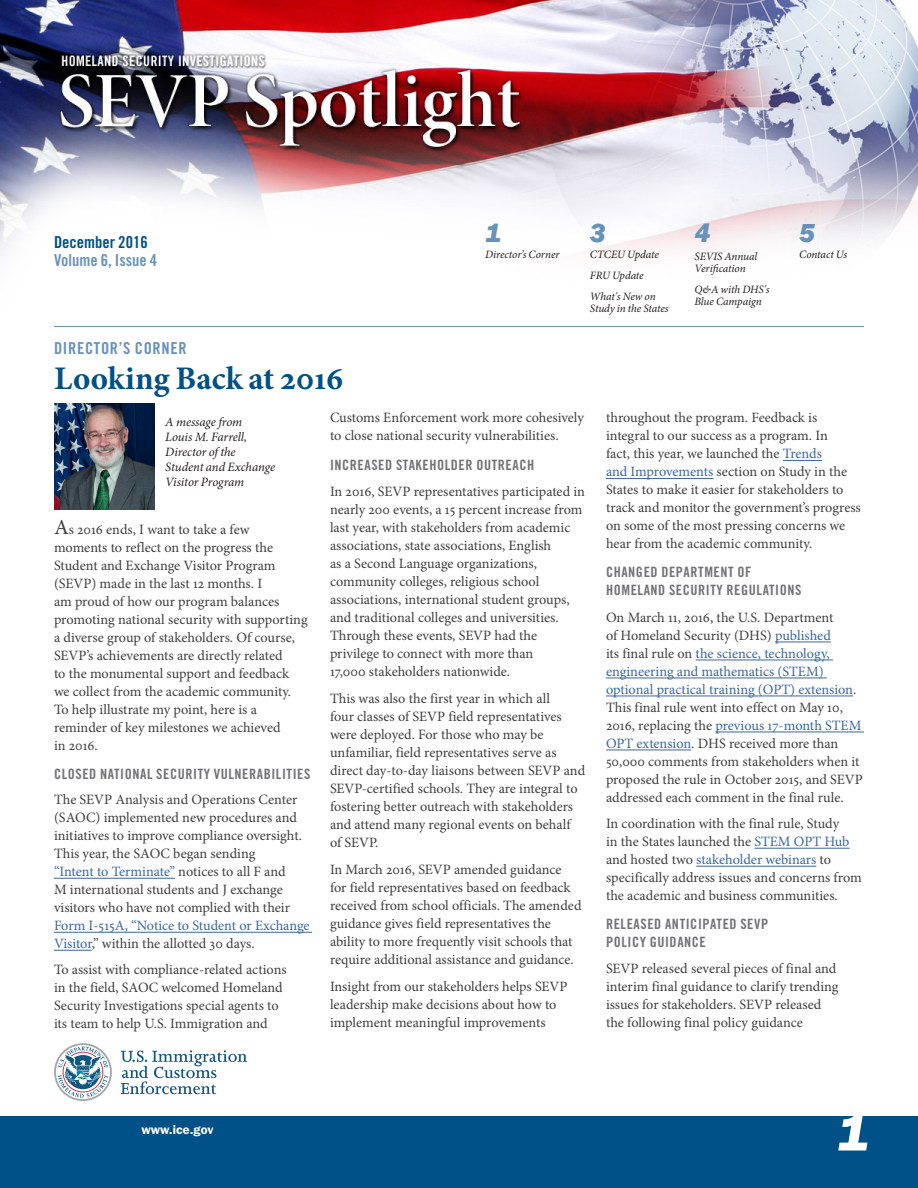
<style>
.page{position:relative;width:918px;height:1188px;background:#fff}
.page>*{position:absolute;margin:0;border:0;box-sizing:border-box;transform-origin:0 0}
.t1{font:54px "ITC Franklin Gothic Std Hvy It";color:#fff}
.t2{font:700 33px "Minion Pro";color:#005187}
.t3{font:27px "ITC Franklin Gothic Std Hvy It";color:#6892bb}
.H2__light_blue_heade{font:16.5px/18px "Trade Gothic LT Std Bd Cn 20";color:#6892bb}
.H2__light_blue_heade-2{font:16.5px "Trade Gothic LT Std Bd Cn 20";letter-spacing:.04em;color:#6892bb}
.body{font:14.25px/18px "Minion Pro";color:#3e3e3f}
.t4{font:14.25px/18px "Trade Gothic LT Std Bd Cn 20";letter-spacing:.04em;color:#727376}
.t5{font:italic 12.75px/15px "Minion Pro";letter-spacing:-.01em;color:#231f20}
.t6{font:600 12.75px "ITC Franklin Gothic Std";color:#fff}
.TOC_items{font:italic 11.25px/12px "Minion Pro";letter-spacing:-.01em;color:#231f20}
.s1{color:#005187}
.s2{font-size:21.3px}
.s3{color:#3667a4}
</style>
<div class="page">
<div style="left:0;top:1116px;width:918px;height:72px;background:#005187"></div>
<img style="left:0;top:0;width:918px;height:256px">
<svg style="left:121px;top:1050px;width:126px;height:44px"></svg>
<svg style="left:54px;top:1043px;width:58px;height:58px"></svg>
<hr style="left:54px;top:878px;width:121px;height:1px;background:#3667a4">
<hr style="left:54px;top:932px;width:258px;height:1px;background:#3667a4">
<hr style="left:54px;top:950px;width:38px;height:1px;background:#3667a4">
<hr style="left:783px;top:460px;width:39px;height:1px;background:#3667a4">
<hr style="left:606px;top:478px;width:107px;height:1px;background:#3667a4">
<hr style="left:775px;top:642px;width:56px;height:1px;background:#3667a4">
<hr style="left:696px;top:660px;width:137px;height:1px;background:#3667a4">
<hr style="left:606px;top:678px;width:221px;height:1px;background:#3667a4">
<hr style="left:606px;top:696px;width:247px;height:1px;background:#3667a4">
<hr style="left:715px;top:732px;width:149px;height:1px;background:#3667a4">
<hr style="left:606px;top:750px;width:85px;height:1px;background:#3667a4">
<hr style="left:754px;top:848px;width:96px;height:1px;background:#3667a4">
<hr style="left:696px;top:866px;width:120px;height:1px;background:#3667a4">
<hr style="left:54px;top:326px;width:810px;height:1px;background:#6892bb">
<img style="left:54px;top:403px;width:100px;height:106px">
<p class="H2__light_blue_heade" style="left:54px;top:232px;width:105px"><span class="s1">December 2016<br></span>Volume 6, Issue 4</p>
<p class="H2__light_blue_heade-2" style="left:54px;top:338px;width:134px">DIRECTOR’S CORNER</p>
<h1 class="t2" style="left:54px;top:355px;width:291px">Looking Back at 2016</h1>
<p class="t3" style="left:485px;top:217px;width:17px">1</p>
<p class="t3" style="left:590px;top:217px;width:17px">3</p>
<p class="t3" style="left:695px;top:217px;width:17px">4</p>
<p class="t3" style="left:799px;top:217px;width:17px">5</p>
<p class="TOC_items" style="left:485px;top:248px;width:76px">Director’s Corner</p>
<p class="TOC_items" style="left:590px;top:248px;width:71px">CTCEU Update</p>
<p class="TOC_items" style="left:590px;top:269px;width:55px">FRU Update</p>
<p class="TOC_items" style="left:590px;top:290px;width:80px">What's New on<br>Study in the States</p>
<p class="TOC_items" style="left:695px;top:250px;width:64px">SEVIS Annual<br>Verification</p>
<p class="TOC_items" style="left:695px;top:283px;width:77px">Q&amp;A with DHS's<br>Blue Campaign</p>
<p class="TOC_items" style="left:799px;top:248px;width:50px">Contact Us</p>
<p class="t5" style="left:165px;top:415px;width:111px">A message from<br>Louis M. Farrell,<br>Director of the<br>Student and Exchange<br>Visitor Program</p>
<p class="body" style="left:54px;top:521px;width:255px"><span class="s2">A</span>s 2016 ends, I want to take a few<br>moments to reflect on the progress the Student and Exchange Visitor Program (SEVP) made in the last 12 months. I<br>am proud of how our program balances promoting national security with supporting a diverse group of stakeholders. Of course, SEVP’s achievements are directly related<br>to the monumental support and feedback we collect from the academic community.<br>To help illustrate my point, here is a reminder of key milestones we achieved<br>in 2016.</p>
<h3 class="t4" style="left:54px;top:764px;width:258px">CLOSED NATIONAL SECURITY VULNERABILITIES</h3>
<p class="body" style="left:54px;top:791px;width:257px">The SEVP Analysis and Operations Center (SAOC) implemented new procedures and initiatives to improve compliance oversight.<br>This year, the SAOC began sending<br><span class="s3">“Intent to Terminate”</span> notices to all F and<br>M international students and J exchange visitors who have not complied with their <span class="s3">Form I-515A, “Notice to Student or Exchange Visitor</span>,” within the allotted 30 days.</p>
<p class="body" style="left:54px;top:960px;width:234px">To assist with compliance-related actions in the field, SAOC welcomed Homeland Security Investigations special agents to its team to help U.S. Immigration and</p>
<p class="body" style="left:330px;top:409px;width:256px">Customs Enforcement work more cohesively to close national security vulnerabilities.</p>
<h3 class="t4" style="left:330px;top:456px;width:206px">INCREASED STAKEHOLDER OUTREACH</h3>
<p class="body" style="left:330px;top:482px;width:257px">In 2016, SEVP representatives participated in nearly 200 events, a 15 percent increase from last year, with stakeholders from academic associations, state associations, English<br>as a Second Language organizations, community colleges, religious school associations, international student groups, and traditional colleges and universities.<br>Through these events, SEVP had the privilege to connect with more than<br>17,000 stakeholders nationwide.</p>
<p class="body" style="left:330px;top:689px;width:257px">This was also the first year in which all<br>four classes of SEVP field representatives were deployed. For those who may be unfamiliar, field representatives serve as direct day-to-day liaisons between SEVP and SEVP-certified schools. They are integral to fostering better outreach with stakeholders and attend many regional events on behalf of SEVP.</p>
<p class="body" style="left:330px;top:860px;width:253px">In March 2016, SEVP amended guidance for field representatives based on feedback received from school officials. The amended guidance gives field representatives the ability to more frequently visit schools that require additional assistance and guidance.</p>
<p class="body" style="left:330px;top:978px;width:239px">Insight from our stakeholders helps SEVP leadership make decisions about how to implement meaningful improvements</p>
<p class="body" style="left:606px;top:409px;width:256px">throughout the program. Feedback is integral to our success as a program. In<br>fact, this year, we launched the <span class="s3">Trends<br>and Improvements</span> section on Study in the States to make it easier for stakeholders to track and monitor the government’s progress on some of the most pressing concerns we hear from the academic community.</p>
<h3 class="t4" style="left:606px;top:563px;width:197px">CHANGED DEPARTMENT OF<br>HOMELAND SECURITY REGULATIONS</h3>
<p class="body" style="left:606px;top:608px;width:258px">On March 11, 2016, the U.S. Department<br>of Homeland Security (DHS) <span class="s3">published<br></span>its final rule on <span class="s3">the science, technology, engineering and mathematics (STEM) optional practical training (OPT) extension</span>.<br>This final rule went into effect on May 10, 2016, replacing the <span class="s3">previous 17-month STEM OPT extension</span>. DHS received more than 50,000 comments from stakeholders when it proposed the rule in October 2015, and SEVP addressed each comment in the final rule.</p>
<p class="body" style="left:606px;top:814px;width:257px">In coordination with the final rule, Study<br>in the States launched the <span class="s3">STEM OPT Hub </span>and hosted two <span class="s3">stakeholder webinars</span> to specifically address issues and concerns from the academic and business communities.</p>
<h3 class="t4" style="left:606px;top:915px;width:164px">RELEASED ANTICIPATED SEVP<br>POLICY GUIDANCE</h3>
<p class="body" style="left:606px;top:960px;width:234px">SEVP released several pieces of final and interim final guidance to clarify trending issues for stakeholders. SEVP released the following final policy guidance</p>
<p class="t6" style="left:141px;top:1122px;width:74px">www.ice.gov</p>
<p class="t1" style="left:837px;top:1101px;width:33px">1</p>
</div>
